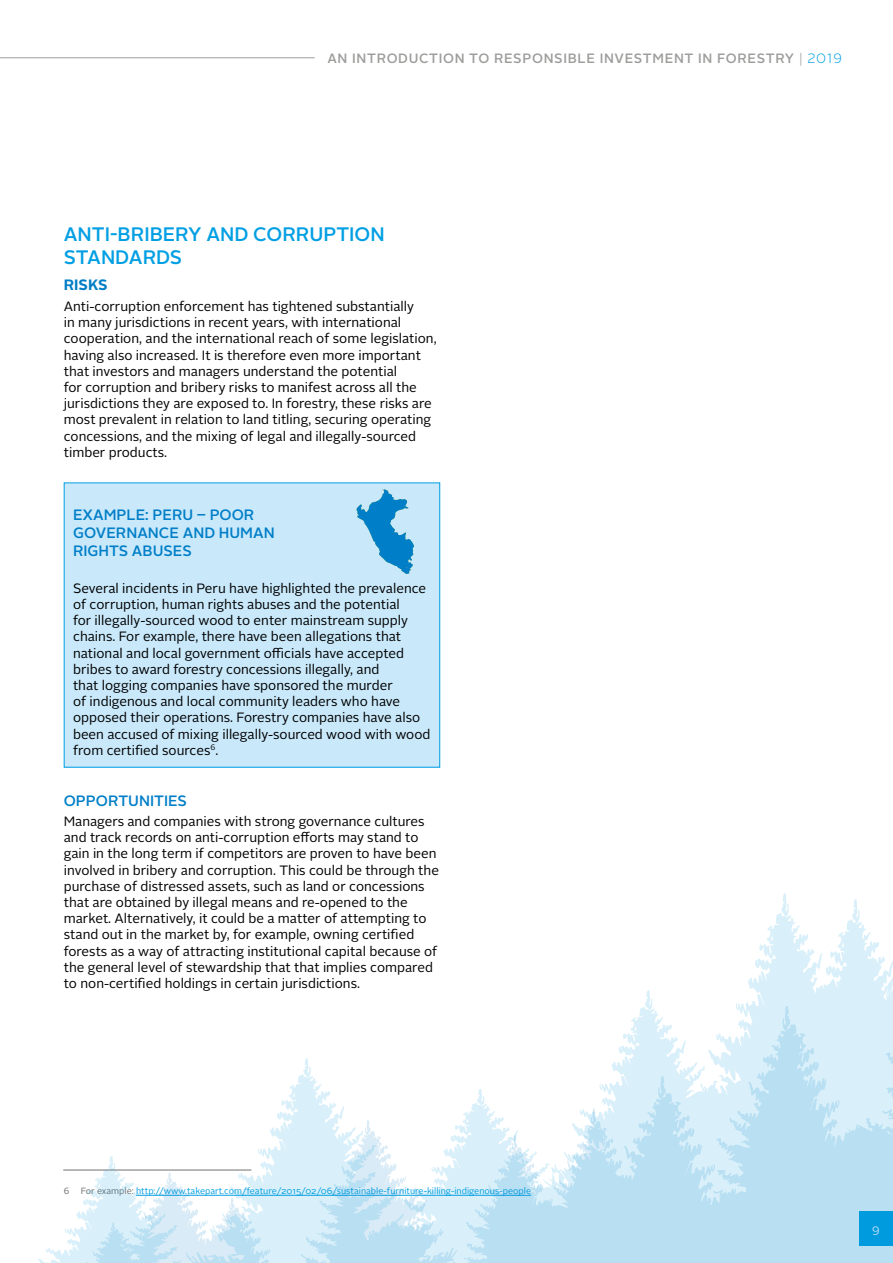
<style>
.page{position:relative;width:893px;height:1263px;background:#fff}
.page>*{position:absolute;margin:0;border:0;box-sizing:border-box;transform-origin:0 0}
.t1{font:500 19.5px/23.4px "Alright Sans";color:#009fe3}
.t2{font:500 15px/18px "Alright Sans";color:#007ec7}
.t3{font:700 15px "Alright Sans";color:#007ec7}
.t4{font:13.5px/16.2px "Alright Sans";color:#000}
.t5{font:500 13.5px "Alright Sans";letter-spacing:.05em;color:#9d9d9c}
.t6{font:12px "Alright Sans";color:#fff}
.t7{font:9px "Alright Sans";color:#009fe3}
.t8{font:9px "Alright Sans";color:#706f6f}
.s1{font-weight:300}
.s2{font-weight:300;color:#009fe3}
.s3{color:#706f6f}
</style>
<div class="page">
<hr style="left:0;top:57px;width:315px;height:1px;background:#9d9d9c">
<div style="left:64px;top:483px;width:376px;height:284px;background:#c9e9fb"></div>
<svg style="left:356px;top:489px;width:58px;height:85px"></svg>
<svg style="left:47px;top:893px;width:846px;height:370px"></svg>
<p class="t5" style="left:327px;top:49px;width:516px">AN INTRODUCTION TO RESPONSIBLE INVESTMENT IN FORESTRY <span class="s1">|</span> <span class="s2">2019</span></p>
<h1 class="t1" style="left:64px;top:222px;width:322px">ANTI-BRIBERY AND CORRUPTION<br>STANDARDS</h1>
<p class="t3" style="left:64px;top:275px;width:45px">RISKS</p>
<p class="t4" style="left:64px;top:298px;width:374px">Anti-corruption enforcement has tightened substantially<br>in many jurisdictions in recent years, with international cooperation, and the international reach of some legislation, having also increased. It is therefore even more important that investors and managers understand the potential<br>for corruption and bribery risks to manifest across all the jurisdictions they are exposed to. In forestry, these risks are most prevalent in relation to land titling, securing operating concessions, and the mixing of legal and illegally-sourced timber products.</p>
<p class="t2" style="left:73px;top:506px;width:203px">EXAMPLE: PERU – POOR<br>GOVERNANCE AND HUMAN<br>RIGHTS ABUSES</p>
<p class="t4" style="left:73px;top:580px;width:359px">Several incidents in Peru have highlighted the prevalence of corruption, human rights abuses and the potential<br>for illegally-sourced wood to enter mainstream supply chains. For example, there have been allegations that national and local government officials have accepted bribes to award forestry concessions illegally, and<br>that logging companies have sponsored the murder<br>of indigenous and local community leaders who have opposed their operations. Forestry companies have also been accused of mixing illegally-sourced wood with wood from certified sources<sup>6</sup>.</p>
<p class="t2" style="left:64px;top:791px;width:125px">OPPORTUNITIES</p>
<p class="t4" style="left:64px;top:813px;width:377px">Managers and companies with strong governance cultures and track records on anti-corruption efforts may stand to gain in the long term if competitors are proven to have been involved in bribery and corruption. This could be through the purchase of distressed assets, such as land or concessions that are obtained by illegal means and re-opened to the market. Alternatively, it could be a matter of attempting to stand out in the market by, for example, owning certified forests as a way of attracting institutional capital because of the general level of stewardship that that implies compared to non-certified holdings in certain jurisdictions.</p>
<p class="t8" style="left:64px;top:1185px;width:7px">6</p>
<p class="t7" style="left:81px;top:1185px;width:452px"><span class="s3">For example:</span> http://www.takepart.com/feature/2015/02/06/sustainable-furniture-killing-indigenous-people</p>
<p class="t6" style="left:872px;top:1221px;width:9px">9</p>
</div>
